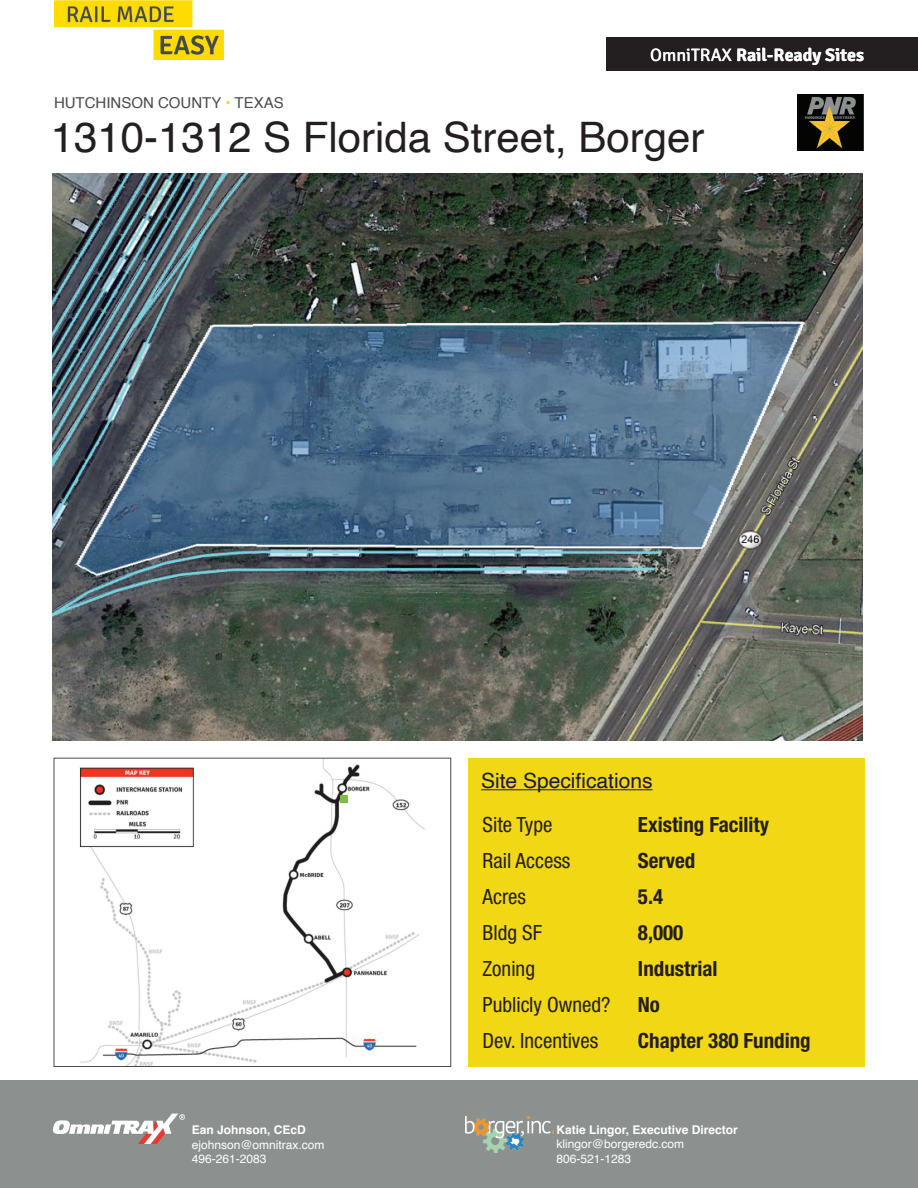
<style>
.page{position:relative;width:918px;height:1188px;background:#fff}
.page>*{position:absolute;margin:0;border:0;box-sizing:border-box;transform-origin:0 0}
.t1{font:42px "Helvetica";color:#231f20}
.t2{font:condensed 21px/36px "Helvetica Neue";color:#231f20}
.t3{font:700 condensed 21px/36px "Helvetica Neue";color:#231f20}
.t4{font:21px "Helvetica";color:#171b4c}
.t5{font:700 18px "Signika Negative";color:#fff}
.t6{font:15px "Helvetica";color:#494c49}
.t7{font:12px/14.4px "Helvetica";color:#fff}
.t8{font:700 12px "Helvetica";color:#fff}
.s1{color:#f2d91b}
.s2{font-weight:400}
</style>
<div class="page">
<div style="left:0;top:1080px;width:918px;height:108px;background:#8c9190"></div>
<img style="left:54px;top:0;width:169px;height:59px">
<div style="left:606px;top:37px;width:312px;height:34px;background:#231f20"></div>
<svg style="left:53px;top:1114px;width:132px;height:30px"></svg>
<img style="left:797px;top:94px;width:67px;height:56px">
<img style="left:466px;top:1116px;width:88px;height:37px">
<div style="left:468px;top:758px;width:396px;height:308px;background:#f2d715"></div>
<img style="left:53px;top:174px;width:810px;height:567px">
<hr style="left:481px;top:789px;width:172px;height:1px;background:#171b4c">
<img style="left:79px;top:760px;width:346px;height:305px">
<div style="left:54px;top:758px;width:397px;height:309px;border:1px solid #494c49"></div>
<div style="left:340px;top:795px;width:8px;height:7px;background:#7dbd41"></div>
<p class="t6" style="left:54px;top:91px;width:231px">HUTCHINSON COUNTY <span class="s1">•</span> TEXAS</p>
<h3 class="t5" style="left:650px;top:44px;width:215px"><span class="s2">OmniTRAX</span> Rail-Ready Sites</h3>
<h1 class="t1" style="left:51px;top:104px;width:655px">1310-1312 S Florida Street, Borger</h1>
<p class="t8" style="left:192px;top:1120px;width:116px">Ean Johnson, CEcD</p>
<p class="t7" style="left:192px;top:1138px;width:134px">ejohnson@omnitrax.com<br>496-261-2083</p>
<h2 class="t4" style="left:481px;top:765px;width:173px">Site Specifications</h2>
<h2 class="t3" style="left:638px;top:806px;width:174px">Existing Facility<br>Served<br>5.4<br>8,000<br>Industrial<br>No<br>Chapter 380 Funding</h2>
<h2 class="t2" style="left:483px;top:806px;width:129px">Site Type<br>Rail Access<br>Acres<br>Bldg SF<br>Zoning<br>Publicly Owned?<br>Dev. Incentives</h2>
<p class="t8" style="left:557px;top:1120px;width:183px">Katie Lingor, Executive Director</p>
<p class="t7" style="left:557px;top:1137px;width:129px">klingor@borgeredc.com<br>806-521-1283</p>
</div>
